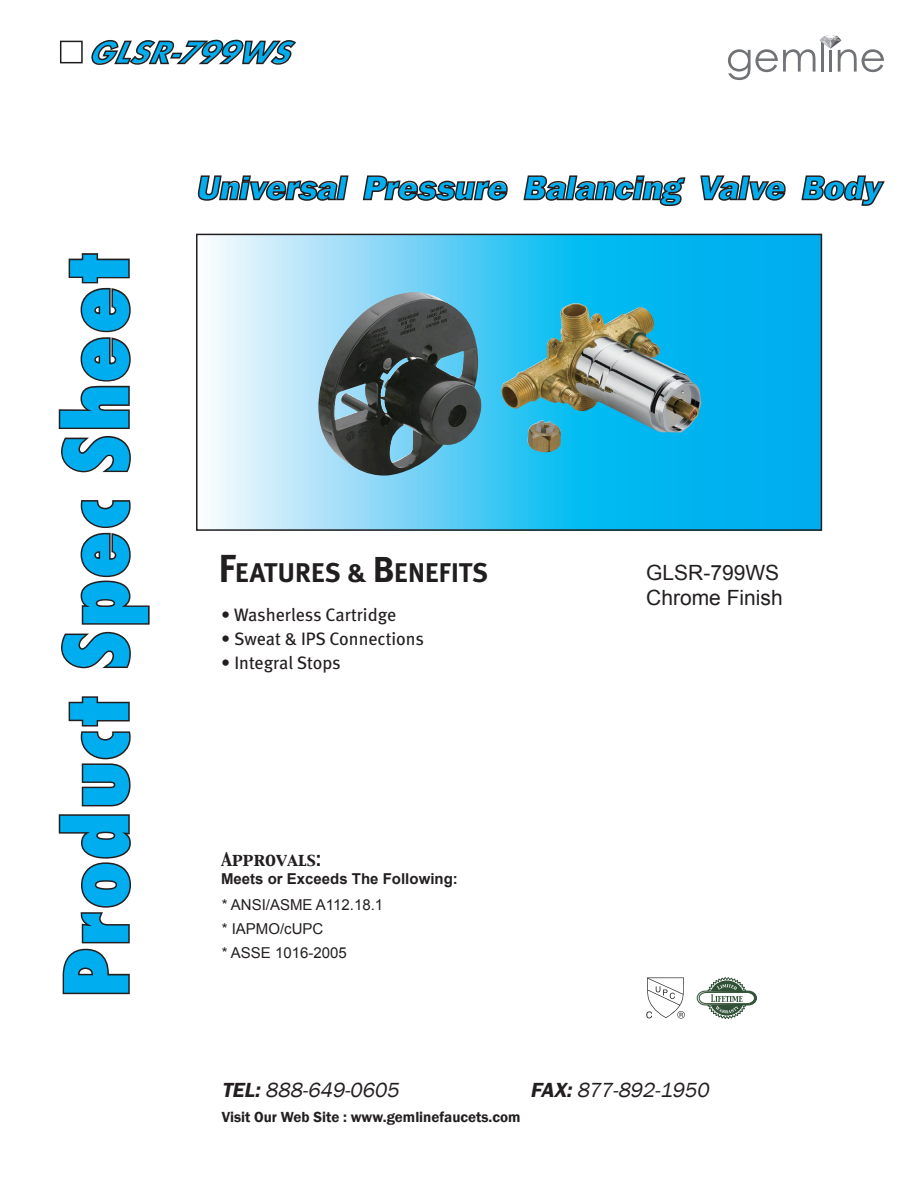
<style>
.page{position:relative;width:918px;height:1202px;background:#fff}
.page>*{position:absolute;margin:0;border:0;box-sizing:border-box;transform-origin:0 0}
.t1{font:84px "Futura Cond X Boold";color:#00aeef}
.t2{font:italic 800 34.5px "Franklin Gothic Bold S Si";color:#00aeef}
.t3{font:italic 700 33px "Futura Obl";letter-spacing:.005em;color:#00aeef}
.t4{font:700 27px "Meta Plus";letter-spacing:-.02em;color:#211e1f}
.t5{font:italic 21px "Franklin Gothic";color:#231f20}
.t6{font:21px/25.2px "Arial";color:#231f20}
.t7{font:18px "Meta";color:#231f20}
.t8{font:16.5px "Capitals";color:#231f20}
.t9{font:15px/24px "Arial";color:#231f20}
.t10{font:600 15px "Franklin Gothic";color:#231f20}
.t11{font:700 15px "Arial";color:#231f20}
.s1{font-size:39px}
.s2{font-size:36px}
.s3{font-weight:600}
</style>
<div class="page">
<svg style="left:210px;top:236px;width:609px;height:291px;background:#56cbf4"></svg>
<div style="left:196px;top:233px;width:626px;height:297px;border:2px solid #231f20"></div>
<svg style="left:58px;top:696px;width:73px;height:299px"></svg>
<svg style="left:61px;top:500px;width:89px;height:169px"></svg>
<svg style="left:58px;top:253px;width:73px;height:220px"></svg>
<svg style="left:728px;top:35px;width:156px;height:45px"></svg>
<div style="left:60px;top:41px;width:23px;height:22px;border:2px solid #201d1e"></div>
<svg style="left:91px;top:39px;width:206px;height:26px"></svg>
<svg style="left:197px;top:175px;width:152px;height:26px"></svg>
<svg style="left:362px;top:175px;width:146px;height:26px"></svg>
<svg style="left:523px;top:175px;width:163px;height:32px"></svg>
<svg style="left:700px;top:175px;width:86px;height:26px"></svg>
<svg style="left:801px;top:175px;width:84px;height:31px"></svg>
<img style="left:315px;top:292px;width:386px;height:185px">
<svg style="left:697px;top:977px;width:60px;height:41px"></svg>
<svg style="left:646px;top:977px;width:39px;height:41px"></svg>
<h3 class="t3" style="left:87px;top:33px;width:202px">GLSR-799WS</h3>
<h1 class="t1" style="left:39px;top:997px;width:749px;rotate:-90deg">Product Spec Sheet</h1>
<h2 class="t2" style="left:196px;top:167px;width:687px">Universal Pressure Balancing Valve Body</h2>
<h3 class="t4" style="left:218px;top:557px;width:272px"><span class="s1">F</span>EATURES &amp; <span class="s2">B</span>ENEFITS</h3>
<p class="t7" style="left:221px;top:604px;width:176px">• Washerless Cartridge</p>
<p class="t7" style="left:221px;top:628px;width:204px">• Sweat &amp; IPS Connections</p>
<p class="t7" style="left:221px;top:652px;width:121px">• Integral Stops</p>
<p class="t8" style="left:221px;top:848px;width:102px">Approvals:</p>
<p class="t11" style="left:221px;top:868px;width:238px">Meets or Exceeds The Following:</p>
<p class="t9" style="left:222px;top:892px;width:163px">* ANSI/ASME A112.18.1 * IAPMO/cUPC<br>* ASSE 1016-2005</p>
<p class="t6" style="left:646px;top:559px;width:138px">GLSR-799WS<br>Chrome Finish</p>
<p class="t5" style="left:222px;top:1076px;width:183px"><span class="s3">TEL:</span>888-649-0605</p>
<p class="t5" style="left:530px;top:1076px;width:185px"><span class="s3">FAX:</span>877-892-1950</p>
<p class="t10" style="left:222px;top:1107px;width:300px">Visit Our Web Site : www.gemlinefaucets.com</p>
</div>
